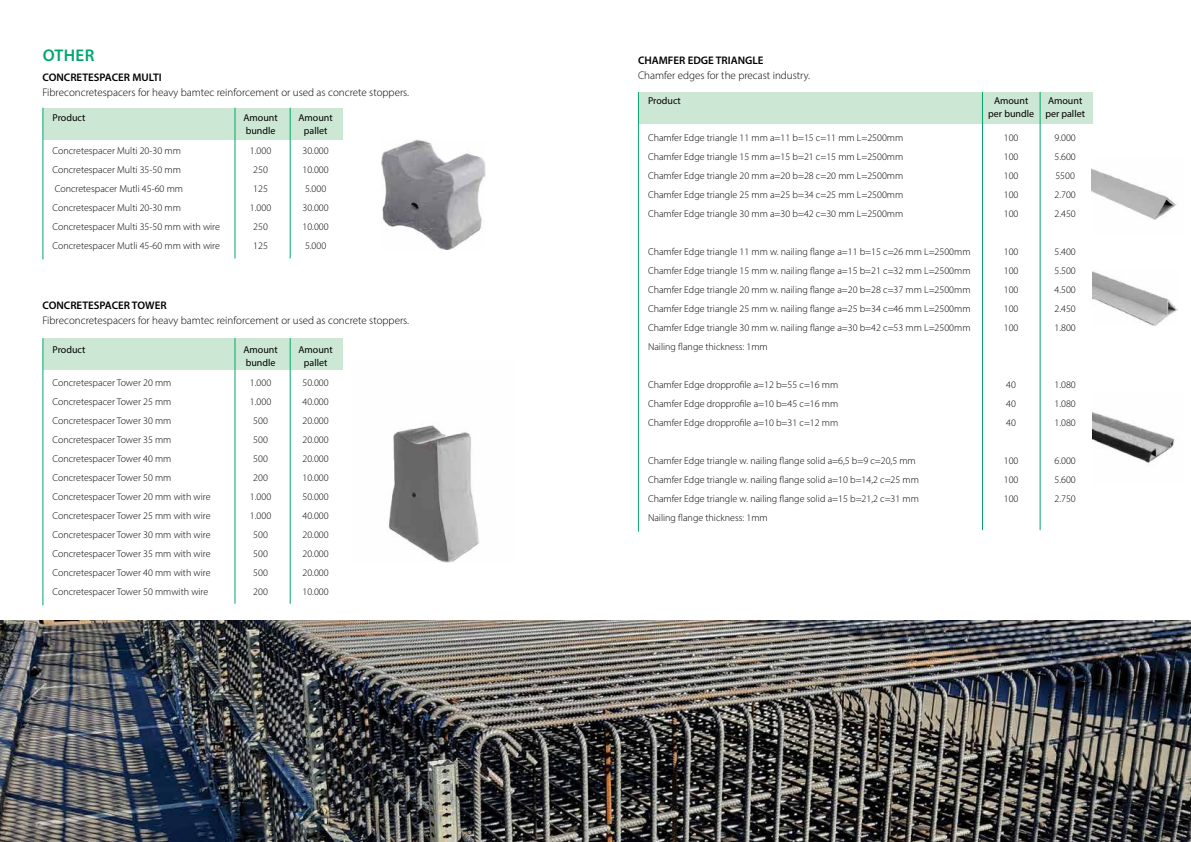
<style>
.page{position:relative;width:1191px;height:842px;background:#fff}
.page>*{position:absolute;margin:0;border:0;box-sizing:border-box;transform-origin:0 0}
.t1{font:600 17px "Myriad Pro";letter-spacing:.02em;color:#00a76d}
.t2{font:300 11px "Myriad Pro";color:#000}
.t3{font:600 11px "Myriad Pro";color:#000}
.t4{font:300 10px "Myriad Pro";color:#000}
.t5{font:10px/13px "Myriad Pro";color:#000;text-align:right}
</style>
<div class="page">
<div style="left:43px;top:338px;width:299px;height:32px;background:#cce7d3"></div>
<hr style="left:43px;top:338px;width:1px;height:267px;background:#00a76d">
<hr style="left:235px;top:338px;width:1px;height:266px;background:#00a76d">
<hr style="left:290px;top:338px;width:1px;height:266px;background:#00a76d">
<img style="left:389px;top:425px;width:90px;height:138px">
<div style="left:43px;top:108px;width:299px;height:31px;background:#cce7d3"></div>
<hr style="left:43px;top:108px;width:1px;height:151px;background:#00a76d">
<hr style="left:235px;top:108px;width:1px;height:150px;background:#00a76d">
<hr style="left:290px;top:108px;width:1px;height:150px;background:#00a76d">
<img style="left:381px;top:140px;width:104px;height:110px">
<div style="left:638px;top:92px;width:454px;height:32px;background:#cce7d3"></div>
<hr style="left:638px;top:92px;width:1px;height:440px;background:#00a76d">
<hr style="left:1039px;top:92px;width:1px;height:438px;background:#00a76d">
<img style="left:1091px;top:168px;width:87px;height:52px">
<img style="left:1092px;top:271px;width:85px;height:54px">
<img style="left:1092px;top:412px;width:83px;height:51px">
<hr style="left:982px;top:92px;width:1px;height:438px;background:#00a76d">
<img style="left:0;top:621px;width:1191px;height:221px">
<h1 class="t1" style="left:43px;top:44px;width:53px">OTHER</h1>
<p class="t3" style="left:43px;top:70px;width:121px">CONCRETESPACER MULTI</p>
<p class="t2" style="left:43px;top:85px;width:368px">Fibreconcretespacers for heavy bamtec reinforcement or used as concrete stoppers.</p>
<p class="t5" style="left:53px;top:111px;width:34px">Product</p>
<p class="t5" style="left:243px;top:111px;width:36px">Amount</p>
<p class="t5" style="left:298px;top:111px;width:36px">Amount</p>
<p class="t5" style="left:246px;top:124px;width:31px">bundle</p>
<p class="t5" style="left:304px;top:124px;width:25px">pallet</p>
<p class="t4" style="left:53px;top:145px;width:130px">Concretespacer Multi 20-30 mm</p>
<p class="t4" style="left:250px;top:145px;width:23px">1.000</p>
<p class="t4" style="left:302px;top:145px;width:28px">30.000</p>
<p class="t4" style="left:53px;top:164px;width:130px">Concretespacer Multi 35-50 mm</p>
<p class="t4" style="left:253px;top:164px;width:16px">250</p>
<p class="t4" style="left:302px;top:164px;width:28px">10.000</p>
<p class="t4" style="left:55px;top:183px;width:130px">Concretespacer Mutli 45-60 mm</p>
<p class="t4" style="left:253px;top:183px;width:16px">125</p>
<p class="t4" style="left:305px;top:183px;width:23px">5.000</p>
<p class="t4" style="left:53px;top:202px;width:130px">Concretespacer Multi 20-30 mm</p>
<p class="t4" style="left:250px;top:202px;width:23px">1.000</p>
<p class="t4" style="left:302px;top:202px;width:28px">30.000</p>
<p class="t4" style="left:53px;top:221px;width:169px">Concretespacer Multi 35-50 mm with wire</p>
<p class="t4" style="left:253px;top:221px;width:16px">250</p>
<p class="t4" style="left:302px;top:221px;width:28px">10.000</p>
<p class="t4" style="left:53px;top:240px;width:169px">Concretespacer Mutli 45-60 mm with wire</p>
<p class="t4" style="left:253px;top:240px;width:16px">125</p>
<p class="t4" style="left:305px;top:240px;width:23px">5.000</p>
<p class="t3" style="left:43px;top:298px;width:126px">CONCRETESPACER TOWER</p>
<p class="t2" style="left:43px;top:313px;width:368px">Fibreconcretespacers for heavy bamtec reinforcement or used as concrete stoppers.</p>
<p class="t5" style="left:53px;top:343px;width:34px">Product</p>
<p class="t5" style="left:243px;top:343px;width:36px">Amount</p>
<p class="t5" style="left:298px;top:343px;width:36px">Amount</p>
<p class="t5" style="left:246px;top:356px;width:31px">bundle</p>
<p class="t5" style="left:304px;top:356px;width:25px">pallet</p>
<p class="t4" style="left:53px;top:377px;width:120px">Concretespacer Tower 20 mm</p>
<p class="t4" style="left:250px;top:377px;width:23px">1.000</p>
<p class="t4" style="left:302px;top:377px;width:28px">50.000</p>
<p class="t4" style="left:53px;top:396px;width:120px">Concretespacer Tower 25 mm</p>
<p class="t4" style="left:250px;top:396px;width:23px">1.000</p>
<p class="t4" style="left:302px;top:396px;width:28px">40.000</p>
<p class="t4" style="left:53px;top:415px;width:120px">Concretespacer Tower 30 mm</p>
<p class="t4" style="left:253px;top:415px;width:16px">500</p>
<p class="t4" style="left:302px;top:415px;width:28px">20.000</p>
<p class="t4" style="left:53px;top:434px;width:120px">Concretespacer Tower 35 mm</p>
<p class="t4" style="left:253px;top:434px;width:16px">500</p>
<p class="t4" style="left:302px;top:434px;width:28px">20.000</p>
<p class="t4" style="left:53px;top:453px;width:120px">Concretespacer Tower 40 mm</p>
<p class="t4" style="left:253px;top:453px;width:16px">500</p>
<p class="t4" style="left:302px;top:453px;width:28px">20.000</p>
<p class="t4" style="left:53px;top:472px;width:120px">Concretespacer Tower 50 mm</p>
<p class="t4" style="left:253px;top:472px;width:16px">200</p>
<p class="t4" style="left:302px;top:472px;width:28px">10.000</p>
<p class="t4" style="left:53px;top:491px;width:160px">Concretespacer Tower 20 mm with wire</p>
<p class="t4" style="left:250px;top:491px;width:23px">1.000</p>
<p class="t4" style="left:302px;top:491px;width:28px">50.000</p>
<p class="t4" style="left:53px;top:510px;width:160px">Concretespacer Tower 25 mm with wire</p>
<p class="t4" style="left:250px;top:510px;width:23px">1.000</p>
<p class="t4" style="left:302px;top:510px;width:28px">40.000</p>
<p class="t4" style="left:53px;top:529px;width:160px">Concretespacer Tower 30 mm with wire</p>
<p class="t4" style="left:253px;top:529px;width:16px">500</p>
<p class="t4" style="left:302px;top:529px;width:28px">20.000</p>
<p class="t4" style="left:53px;top:548px;width:160px">Concretespacer Tower 35 mm with wire</p>
<p class="t4" style="left:253px;top:548px;width:16px">500</p>
<p class="t4" style="left:302px;top:548px;width:28px">20.000</p>
<p class="t4" style="left:53px;top:567px;width:160px">Concretespacer Tower 40 mm with wire</p>
<p class="t4" style="left:253px;top:567px;width:16px">500</p>
<p class="t4" style="left:302px;top:567px;width:28px">20.000</p>
<p class="t4" style="left:53px;top:586px;width:157px">Concretespacer Tower 50 mmwith wire</p>
<p class="t4" style="left:253px;top:586px;width:16px">200</p>
<p class="t4" style="left:302px;top:586px;width:28px">10.000</p>
<p class="t3" style="left:638px;top:53px;width:127px">CHAMFER EDGE TRIANGLE</p>
<p class="t2" style="left:638px;top:69px;width:174px">Chamfer edges for the precast industry.</p>
<p class="t5" style="left:648px;top:94px;width:34px">Product</p>
<p class="t5" style="left:994px;top:94px;width:36px">Amount</p>
<p class="t5" style="left:988px;top:94px;width:98px">Amount<br>per bundle per pallet</p>
<p class="t4" style="left:648px;top:131px;width:257px">Chamfer Edge triangle 11 mm a=11 b=15 c=11 mm L=2500mm</p>
<p class="t4" style="left:1003px;top:131px;width:16px">100</p>
<p class="t4" style="left:1054px;top:131px;width:23px">9.000</p>
<p class="t4" style="left:648px;top:150px;width:257px">Chamfer Edge triangle 15 mm a=15 b=21 c=15 mm L=2500mm</p>
<p class="t4" style="left:1003px;top:150px;width:16px">100</p>
<p class="t4" style="left:1054px;top:150px;width:23px">5.600</p>
<p class="t4" style="left:648px;top:169px;width:257px">Chamfer Edge triangle 20 mm a=20 b=28 c=20 mm L=2500mm</p>
<p class="t4" style="left:1003px;top:169px;width:16px">100</p>
<p class="t4" style="left:1055px;top:169px;width:21px">5500</p>
<p class="t4" style="left:648px;top:188px;width:257px">Chamfer Edge triangle 25 mm a=25 b=34 c=25 mm L=2500mm</p>
<p class="t4" style="left:1003px;top:188px;width:16px">100</p>
<p class="t4" style="left:1054px;top:188px;width:23px">2.700</p>
<p class="t4" style="left:648px;top:207px;width:257px">Chamfer Edge triangle 30 mm a=30 b=42 c=30 mm L=2500mm</p>
<p class="t4" style="left:1003px;top:207px;width:16px">100</p>
<p class="t4" style="left:1054px;top:207px;width:23px">2.450</p>
<p class="t4" style="left:648px;top:245px;width:324px">Chamfer Edge triangle 11 mm w. nailing flange a=11 b=15 c=26 mm L=2500mm</p>
<p class="t4" style="left:1003px;top:245px;width:16px">100</p>
<p class="t4" style="left:1054px;top:245px;width:23px">5.400</p>
<p class="t4" style="left:648px;top:264px;width:324px">Chamfer Edge triangle 15 mm w. nailing flange a=15 b=21 c=32 mm L=2500mm</p>
<p class="t4" style="left:1003px;top:264px;width:16px">100</p>
<p class="t4" style="left:1054px;top:264px;width:23px">5.500</p>
<p class="t4" style="left:648px;top:283px;width:324px">Chamfer Edge triangle 20 mm w. nailing flange a=20 b=28 c=37 mm L=2500mm</p>
<p class="t4" style="left:1003px;top:283px;width:16px">100</p>
<p class="t4" style="left:1054px;top:283px;width:23px">4.500</p>
<p class="t4" style="left:648px;top:302px;width:324px">Chamfer Edge triangle 25 mm w. nailing flange a=25 b=34 c=46 mm L=2500mm</p>
<p class="t4" style="left:1003px;top:302px;width:16px">100</p>
<p class="t4" style="left:1054px;top:302px;width:23px">2.450</p>
<p class="t4" style="left:648px;top:321px;width:324px">Chamfer Edge triangle 30 mm w. nailing flange a=30 b=42 c=53 mm L=2500mm</p>
<p class="t4" style="left:1003px;top:321px;width:16px">100</p>
<p class="t4" style="left:1054px;top:321px;width:23px">1.800</p>
<p class="t4" style="left:648px;top:340px;width:121px">Nailing flange thickness: 1mm</p>
<p class="t4" style="left:648px;top:378px;width:192px">Chamfer Edge dropprofile a=12 b=55 c=16 mm</p>
<p class="t4" style="left:1006px;top:378px;width:11px">40</p>
<p class="t4" style="left:1054px;top:378px;width:23px">1.080</p>
<p class="t4" style="left:648px;top:397px;width:192px">Chamfer Edge dropprofile a=10 b=45 c=16 mm</p>
<p class="t4" style="left:1006px;top:397px;width:11px">40</p>
<p class="t4" style="left:1054px;top:397px;width:23px">1.080</p>
<p class="t4" style="left:648px;top:416px;width:192px">Chamfer Edge dropprofile a=10 b=31 c=12 mm</p>
<p class="t4" style="left:1006px;top:416px;width:11px">40</p>
<p class="t4" style="left:1054px;top:416px;width:23px">1.080</p>
<p class="t4" style="left:648px;top:454px;width:269px">Chamfer Edge triangle w. nailing flange solid a=6,5 b=9 c=20,5 mm</p>
<p class="t4" style="left:1003px;top:454px;width:16px">100</p>
<p class="t4" style="left:1054px;top:454px;width:23px">6.000</p>
<p class="t4" style="left:648px;top:473px;width:272px">Chamfer Edge triangle w. nailing flange solid a=10 b=14,2 c=25 mm</p>
<p class="t4" style="left:1003px;top:473px;width:16px">100</p>
<p class="t4" style="left:1054px;top:473px;width:23px">5.600</p>
<p class="t4" style="left:648px;top:492px;width:272px">Chamfer Edge triangle w. nailing flange solid a=15 b=21,2 c=31 mm</p>
<p class="t4" style="left:1003px;top:492px;width:16px">100</p>
<p class="t4" style="left:1054px;top:492px;width:23px">2.750</p>
<p class="t4" style="left:648px;top:511px;width:121px">Nailing flange thickness: 1mm</p>
</div>
